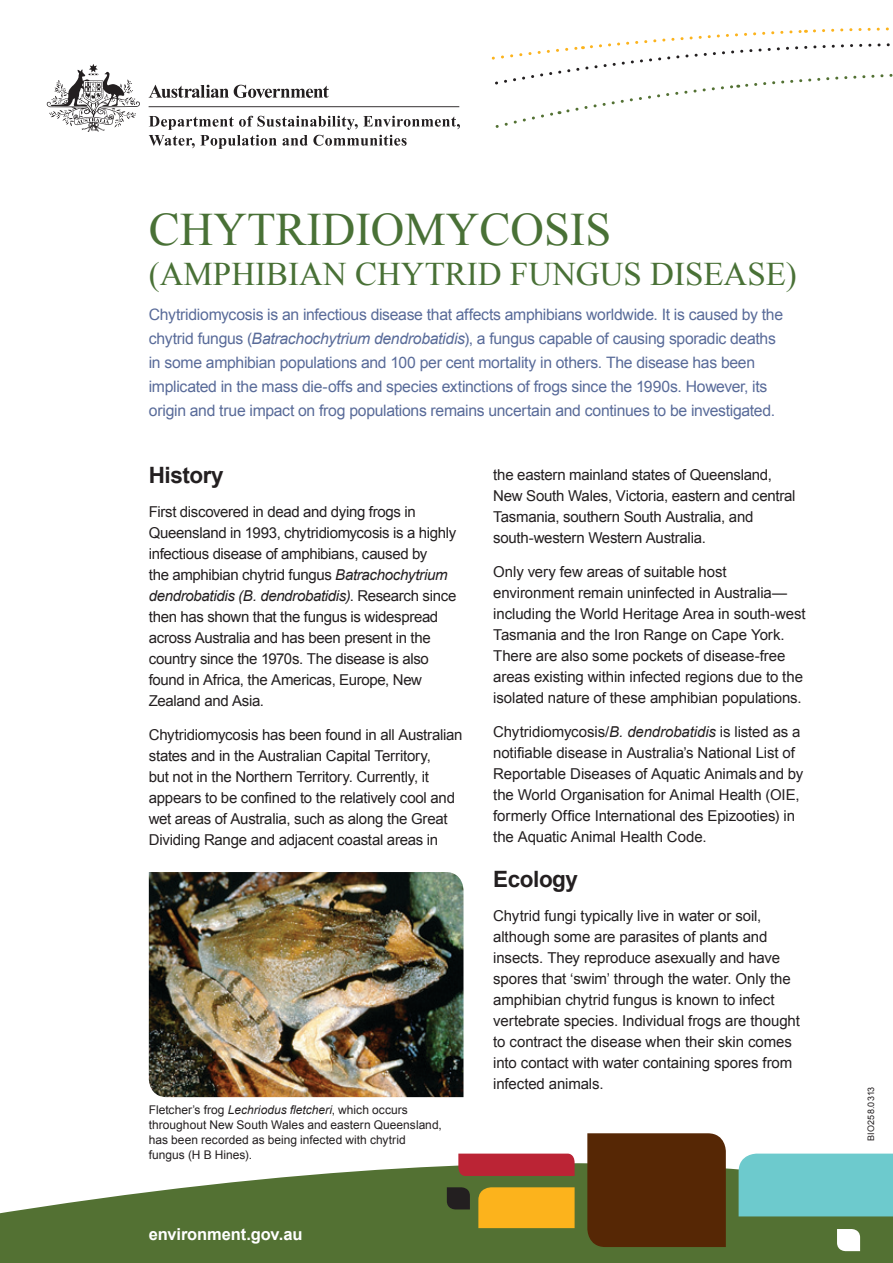
<style>
.page{position:relative;width:893px;height:1263px;background:#fff}
.page>*{position:absolute;margin:0;border:0;box-sizing:border-box;transform-origin:0 0}
.Subhead_1{font:46.5px "Times New Roman";color:#497136}
.Subhead_1-2{font:33px "Times New Roman";color:#497136}
.Subhead_2{font:700 22.5px "Arial";letter-spacing:-.02em;color:#231f20}
.t1{font:700 16.5px "Arial";letter-spacing:-.01em;color:#fff}
.Intro{font:15.75px/24px "Arial";letter-spacing:-.02em;color:#596b99}
.Text{font:15px/21px "Arial";letter-spacing:-.01em;color:#231f20}
.Text-2{font:12px/15px "Arial";color:#231f20}
.t2{font:9px "Arial";letter-spacing:.02em;color:#231f20}
.s1{font-style:italic}
</style>
<div class="page">
<svg style="left:492px;top:27px;width:401px;height:101px"></svg>
<svg style="left:0;top:1163px;width:893px;height:100px;fill:#537133"></svg>
<div style="left:739px;top:1153px;width:154px;height:63px;background:#6dcacd"></div>
<svg style="left:447px;top:1187px;width:23px;height:22px"></svg>
<div style="left:478px;top:1187px;width:97px;height:41px;background:#fcb31c"></div>
<svg style="left:837px;top:1229px;width:23px;height:22px"></svg>
<div style="left:587px;top:1133px;width:139px;height:114px;background:#562705"></div>
<div style="left:458px;top:1153px;width:117px;height:23px;background:#bb2435"></div>
<svg style="left:47px;top:64px;width:413px;height:85px"></svg>
<img style="left:149px;top:872px;width:314px;height:225px">
<h1 class="Subhead_1" style="left:149px;top:198px;width:464px">CHYTRIDIOMYCOSIS</h1>
<h1 class="Subhead_1-2" style="left:149px;top:252px;width:650px">(AMPHIBIAN CHYTRID FUNGUS DISEASE)</h1>
<p class="Intro" style="left:149px;top:303px;width:636px">Chytridiomycosis is an infectious disease that affects amphibians worldwide. It is caused by the chytrid fungus (<span class="s1">Batrachochytrium dendrobatidis</span>), a fungus capable of causing sporadic deaths in some amphibian populations and 100 per cent mortality in others. The disease has been implicated in the mass die-offs and species extinctions of frogs since the 1990s. However, its origin and true impact on frog populations remains uncertain and continues to be investigated.</p>
<p class="Subhead_2" style="left:149px;top:460px;width:76px">History</p>
<p class="Text" style="left:149px;top:501px;width:309px">First discovered in dead and dying frogs in Queensland in 1993, chytridiomycosis is a highly infectious disease of amphibians, caused by<br>the amphibian chytrid fungus <span class="s1">Batrachochytrium dendrobatidis (B. dendrobatidis)</span>. Research since then has shown that the fungus is widespread across Australia and has been present in the country since the 1970s. The disease is also found in Africa, the Americas, Europe, New Zealand and Asia.</p>
<p class="Text" style="left:149px;top:724px;width:315px">Chytridiomycosis has been found in all Australian states and in the Australian Capital Territory,<br>but not in the Northern Territory. Currently, it appears to be confined to the relatively cool and wet areas of Australia, such as along the Great Dividing Range and adjacent coastal areas in</p>
<p class="Text-2" style="left:149px;top:1103px;width:295px">Fletcher’s frog <span class="s1">Lechriodus fletcheri</span>, which occurs throughout New South Wales and eastern Queensland, has been recorded as being infected with chytrid fungus (H B Hines).</p>
<p class="t1" style="left:149px;top:1223px;width:155px">environment.gov.au</p>
<p class="Text" style="left:493px;top:464px;width:304px">the eastern mainland states of Queensland, New South Wales, Victoria, eastern and central Tasmania, southern South Australia, and south-western Western Australia.</p>
<p class="Text" style="left:493px;top:561px;width:314px">Only very few areas of suitable host environment remain uninfected in Australia— including the World Heritage Area in south-west Tasmania and the Iron Range on Cape York.<br>There are also some pockets of disease-free areas existing within infected regions due to the isolated nature of these amphibian populations.</p>
<p class="Text" style="left:493px;top:721px;width:312px">Chytridiomycosis/<span class="s1">B. dendrobatidis</span> is listed as a notifiable disease in Australia’s National List of Reportable Diseases of Aquatic Animals and by the World Organisation for Animal Health (OIE, formerly Office International des Epizooties) in the Aquatic Animal Health Code.</p>
<p class="Subhead_2" style="left:493px;top:864px;width:86px">Ecology</p>
<p class="Text" style="left:493px;top:905px;width:308px">Chytrid fungi typically live in water or soil, although some are parasites of plants and insects. They reproduce asexually and have spores that ‘swim’ through the water. Only the amphibian chytrid fungus is known to infect vertebrate species. Individual frogs are thought to contract the disease when their skin comes into contact with water containing spores from infected animals.</p>
<p class="t2" style="left:865px;top:1141px;width:56px;rotate:-90deg">BIO258.0313</p>
</div>
